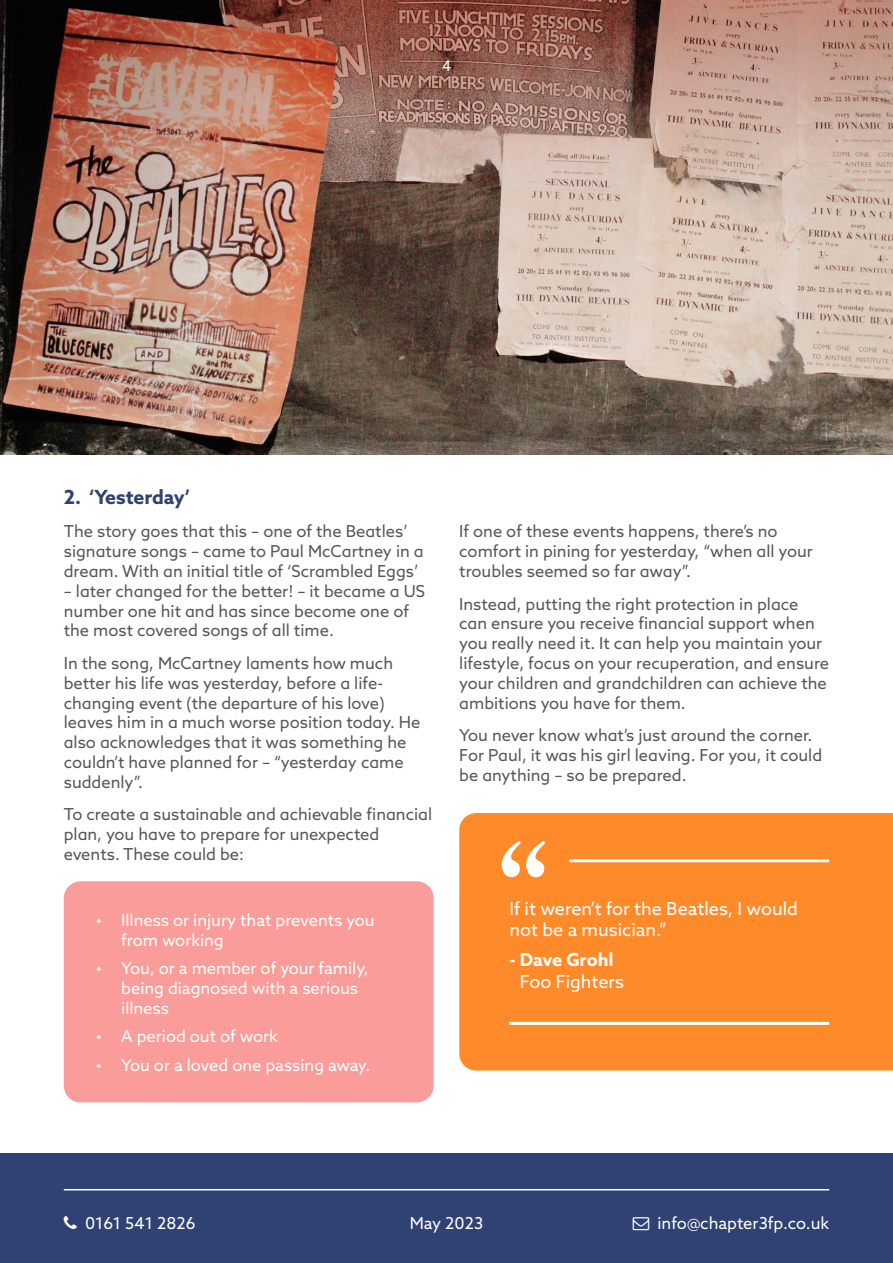
<style>
.page{position:relative;width:893px;height:1263px;background:#fff}
.page>*{position:absolute;margin:0;border:0;box-sizing:border-box;transform-origin:0 0}
.t1{font:133.5px "Century Old Style Std";color:#fff}
.t2{font:700 19.5px "Azo Sans";color:#304271}
.t3{font:18px/21.6px "Azo Sans";color:#fff}
.t4{font:700 18px "Azo Sans";color:#fff}
.t5{font:16.5px/19.8px "Azo Sans";color:#575756}
.t6{font:16.5px/19.8px "Azo Sans";color:#fff}
.t7{font:15px "Azo Sans";color:#fff}
</style>
<div class="page">
<div style="left:0;top:1153px;width:893px;height:110px;background:#304271"></div>
<hr style="left:64px;top:1189px;width:765px;height:1px;background:#fff">
<div style="left:64px;top:881px;width:370px;height:221px;background:#fa9c99;border-radius:17px"></div>
<img style="left:0;top:0;width:893px;height:454px">
<div style="left:459px;top:813px;width:434px;height:257px;background:#ff8a29"></div>
<hr style="left:509px;top:1022px;width:320px;height:3px;background:#fff">
<hr style="left:569px;top:859px;width:260px;height:3px;background:#fff">
<p class="t7" style="left:442px;top:56px;width:11px">4</p>
<p class="t2" style="left:64px;top:484px;width:128px">2. ‘Yesterday’</p>
<p class="t5" style="left:64px;top:521px;width:361px">The story goes that this – one of the Beatles’ signature songs – came to Paul McCartney in a dream. With an initial title of ‘Scrambled Eggs’</p>
<p class="t5" style="left:64px;top:581px;width:363px">– later changed for the better! – it became a US number one hit and has since become one of the most covered songs of all time.</p>
<p class="t5" style="left:64px;top:653px;width:358px">In the song, McCartney laments how much better his life was yesterday, before a life&shy;changing event (the departure of his love) leaves him in a much worse position today. He also acknowledges that it was something he couldn’t have planned for – “yesterday came suddenly”.</p>
<p class="t5" style="left:64px;top:804px;width:370px">To create a sustainable and achievable financial plan, you have to prepare for unexpected events. These could be:</p>
<p class="t6" style="left:121px;top:910px;width:255px;text-indent:-26px">• Illness or injury that prevents you from working</p>
<p class="t6" style="left:121px;top:958px;width:249px;text-indent:-26px">• You, or a member of your family, being diagnosed with a serious illness</p>
<p class="t6" style="left:96px;top:1026px;width:184px">• A period out of work</p>
<p class="t6" style="left:96px;top:1054px;width:276px">• You or a loved one passing away.</p>
<p class="t5" style="left:459px;top:521px;width:355px">If one of these events happens, there’s no comfort in pining for yesterday, “when all your troubles seemed so far away”.</p>
<p class="t5" style="left:459px;top:594px;width:371px">Instead, putting the right protection in place can ensure you receive financial support when you really need it. It can help you maintain your lifestyle, focus on your recuperation, and ensure your children and grandchildren can achieve the ambitions you have for them.</p>
<p class="t5" style="left:459px;top:725px;width:364px">You never know what’s just around the corner.<br>For Paul, it was his girl leaving. For you, it could be anything – so be prepared.</p>
<h1 class="t1" style="left:497px;top:806px;width:54px">“</h1>
<p class="t3" style="left:509px;top:897px;width:290px">If it weren’t for the Beatles, I would not be a musician.”</p>
<p class="t4" style="left:509px;top:948px;width:106px">- Dave Grohl</p>
<p class="t3" style="left:520px;top:970px;width:106px">Foo Fighters</p>
<p class="t6" style="left:85px;top:1213px;width:112px">0161 541 2826</p>
<p class="t6" style="left:657px;top:1213px;width:173px">info@chapter3fp.co.uk</p>
<p class="t6" style="left:410px;top:1213px;width:75px">May 2023</p>
</div>
